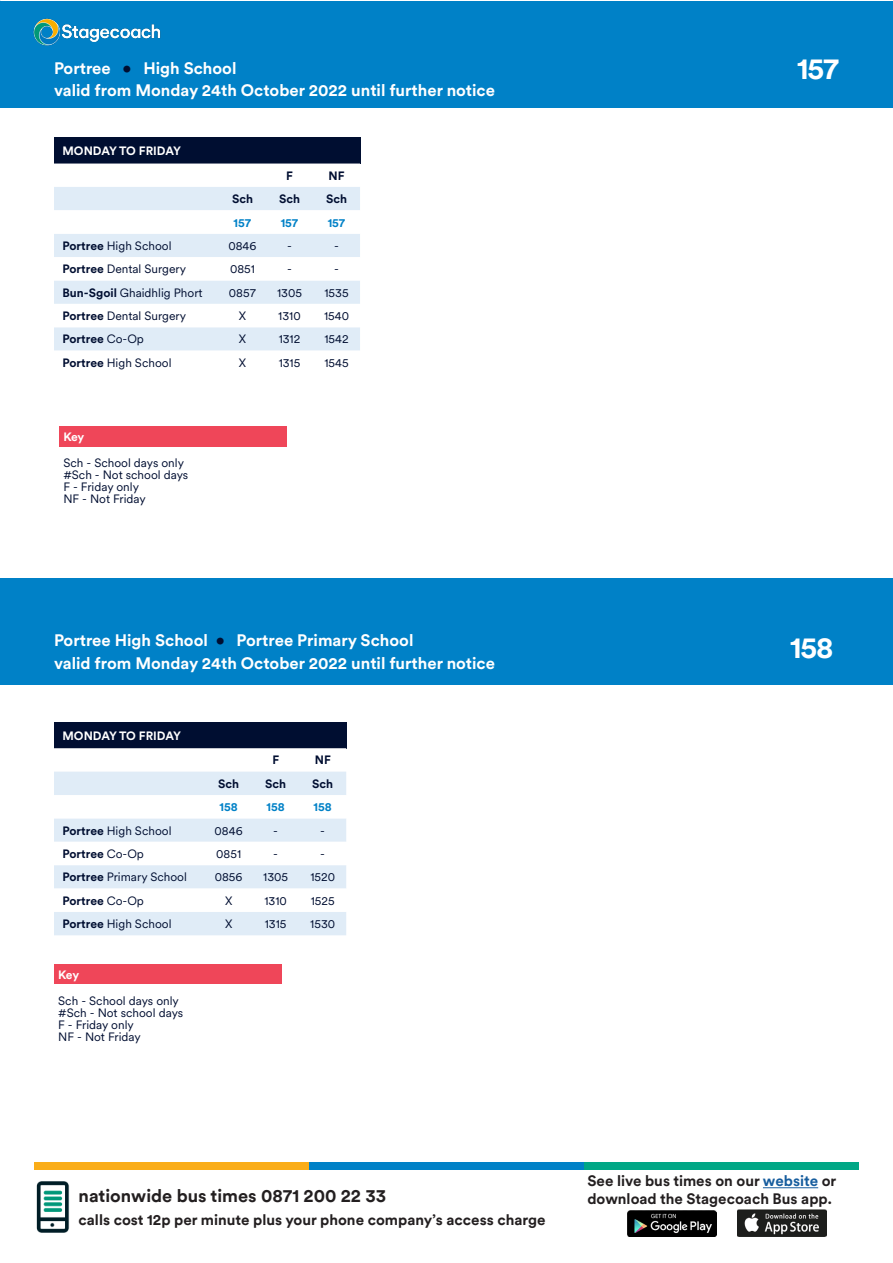
<style>
.page{position:relative;width:893px;height:1263px;background:#fff}
.page>*{position:absolute;margin:0;border:0;box-sizing:border-box;transform-origin:0 0}
.t1{font:700 30px "Stagecoach Circular";letter-spacing:-.04em;color:#fff}
.BODY{font:700 18px "Stagecoach Circular TT";color:#231f20}
.t2{font:700 16.5px "Stagecoach Circular";color:#fff}
.t3{font:700 15px "Stagecoach Circular";color:#231f20}
.BODY-2{font:700 15px "Stagecoach Circular TT";color:#231f20}
.t4{font:12px "Stagecoach Circular";color:#000e31}
.t5{font:700 12px "Stagecoach Circular";color:#000e31}
.t6{font:700 12px "Stagecoach Circular";color:#fff}
.t7{font:700 12px "Stagecoach Circular";color:#0081c7}
.t8{font:700 12px "Stagecoach Circular";letter-spacing:-.02em;color:#fff}
.s1{color:#000e31}
.s2{font-weight:700}
.s3{font-weight:400}
.s4{color:#175d9e}
</style>
<div class="page">
<div style="left:0;top:1px;width:893px;height:106px;background:#0081c7"></div>
<div style="left:34px;top:1162px;width:275px;height:8px;background:#faad19"></div>
<div style="left:309px;top:1162px;width:275px;height:8px;background:#0081c7"></div>
<div style="left:584px;top:1162px;width:275px;height:8px;background:#00a786"></div>
<img style="left:737px;top:1210px;width:89px;height:26px">
<img style="left:628px;top:1210px;width:88px;height:26px">
<img style="left:36px;top:1181px;width:34px;height:52px">
<img style="left:33px;top:18px;width:128px;height:28px">
<hr style="left:763px;top:1187px;width:55px;height:1px;background:#175d9e">
<div style="left:54px;top:138px;width:306px;height:26px;background:#000e31"></div>
<div style="left:54px;top:187px;width:306px;height:70px;background:#e0ecf7"></div>
<svg style="left:54px;top:210px;width:306px;height:24px"></svg>
<svg style="left:54px;top:281px;width:306px;height:70px"></svg>
<div style="left:59px;top:426px;width:228px;height:21px;background:#ef4659"></div>
<div style="left:0;top:578px;width:893px;height:107px;background:#0081c7"></div>
<div style="left:54px;top:722px;width:292px;height:26px;background:#000e31"></div>
<svg style="left:54px;top:748px;width:292px;height:24px"></svg>
<div style="left:54px;top:772px;width:292px;height:163px;background:#e0ecf7"></div>
<svg style="left:54px;top:795px;width:292px;height:23px"></svg>
<svg style="left:54px;top:842px;width:292px;height:70px"></svg>
<div style="left:54px;top:964px;width:228px;height:20px;background:#ef4659"></div>
<p class="t2" style="left:54px;top:56px;width:184px">Portree <span class="s1">•</span> High School</p>
<p class="t2" style="left:54px;top:79px;width:443px">valid from Monday 24th October 2022 until further notice</p>
<p class="t6" style="left:63px;top:143px;width:120px">MONDAY TO FRIDAY</p>
<p class="t5" style="left:286px;top:167px;width:8px">F</p>
<p class="t5" style="left:329px;top:167px;width:18px">NF</p>
<p class="t5" style="left:232px;top:191px;width:22px">Sch</p>
<p class="t5" style="left:279px;top:191px;width:22px">Sch</p>
<p class="t5" style="left:326px;top:191px;width:22px">Sch</p>
<p class="t7" style="left:234px;top:214px;width:19px">157</p>
<p class="t7" style="left:281px;top:214px;width:19px">157</p>
<p class="t7" style="left:328px;top:214px;width:19px">157</p>
<p class="t4" style="left:63px;top:238px;width:111px"><span class="s2">Portree</span> High School</p>
<p class="t4" style="left:228px;top:238px;width:30px">0846</p>
<p class="t4" style="left:287px;top:238px;width:6px">-</p>
<p class="t4" style="left:334px;top:238px;width:6px">-</p>
<p class="t4" style="left:63px;top:261px;width:125px"><span class="s2">Portree</span> Dental Surgery</p>
<p class="t4" style="left:230px;top:261px;width:26px">0851</p>
<p class="t4" style="left:287px;top:261px;width:6px">-</p>
<p class="t4" style="left:334px;top:261px;width:6px">-</p>
<p class="t4" style="left:63px;top:284px;width:142px"><span class="s2">Bun-Sgoil</span> Ghaidhlig Phort</p>
<p class="t4" style="left:229px;top:284px;width:29px">0857</p>
<p class="t4" style="left:277px;top:284px;width:26px">1305</p>
<p class="t4" style="left:324px;top:284px;width:26px">1535</p>
<p class="t4" style="left:63px;top:308px;width:125px"><span class="s2">Portree</span> Dental Surgery</p>
<p class="t4" style="left:239px;top:308px;width:9px">X</p>
<p class="t4" style="left:278px;top:308px;width:24px">1310</p>
<p class="t4" style="left:324px;top:308px;width:27px">1540</p>
<p class="t5" style="left:63px;top:331px;width:83px">Portree <span class="s3">Co-Op</span></p>
<p class="t4" style="left:239px;top:331px;width:9px">X</p>
<p class="t4" style="left:279px;top:331px;width:23px">1312</p>
<p class="t4" style="left:324px;top:331px;width:26px">1542</p>
<p class="t4" style="left:63px;top:355px;width:111px"><span class="s2">Portree</span> High School</p>
<p class="t4" style="left:239px;top:355px;width:9px">X</p>
<p class="t4" style="left:279px;top:355px;width:23px">1315</p>
<p class="t4" style="left:324px;top:355px;width:26px">1545</p>
<p class="t8" style="left:63px;top:428px;width:23px">Key</p>
<p class="t4" style="left:63px;top:455px;width:122px">Sch - School days only</p>
<p class="t4" style="left:63px;top:467px;width:126px">#Sch - Not school days</p>
<p class="t4" style="left:63px;top:479px;width:77px">F - Friday only</p>
<p class="t4" style="left:63px;top:491px;width:84px">NF - Not Friday</p>
<p class="t2" style="left:54px;top:629px;width:361px">Portree High School <span class="s1">•</span> Portree Primary School</p>
<p class="t2" style="left:54px;top:651px;width:443px">valid from Monday 24th October 2022 until further notice</p>
<p class="t6" style="left:63px;top:727px;width:120px">MONDAY TO FRIDAY</p>
<p class="t5" style="left:272px;top:752px;width:8px">F</p>
<p class="t5" style="left:315px;top:752px;width:18px">NF</p>
<p class="t5" style="left:218px;top:775px;width:22px">Sch</p>
<p class="t5" style="left:265px;top:775px;width:22px">Sch</p>
<p class="t5" style="left:312px;top:775px;width:22px">Sch</p>
<p class="t7" style="left:220px;top:799px;width:20px">158</p>
<p class="t7" style="left:267px;top:799px;width:20px">158</p>
<p class="t7" style="left:314px;top:799px;width:20px">158</p>
<p class="t4" style="left:63px;top:822px;width:111px"><span class="s2">Portree</span> High School</p>
<p class="t4" style="left:215px;top:822px;width:30px">0846</p>
<p class="t4" style="left:273px;top:822px;width:6px">-</p>
<p class="t4" style="left:320px;top:822px;width:6px">-</p>
<p class="t5" style="left:63px;top:845px;width:83px">Portree <span class="s3">Co-Op</span></p>
<p class="t4" style="left:216px;top:846px;width:26px">0851</p>
<p class="t4" style="left:273px;top:846px;width:6px">-</p>
<p class="t4" style="left:320px;top:846px;width:6px">-</p>
<p class="t4" style="left:63px;top:869px;width:126px"><span class="s2">Portree</span> Primary School</p>
<p class="t4" style="left:215px;top:869px;width:29px">0856</p>
<p class="t4" style="left:263px;top:869px;width:26px">1305</p>
<p class="t4" style="left:310px;top:869px;width:26px">1520</p>
<p class="t5" style="left:63px;top:892px;width:83px">Portree <span class="s3">Co-Op</span></p>
<p class="t4" style="left:225px;top:892px;width:9px">X</p>
<p class="t4" style="left:264px;top:892px;width:24px">1310</p>
<p class="t4" style="left:311px;top:892px;width:25px">1525</p>
<p class="t4" style="left:63px;top:916px;width:111px"><span class="s2">Portree</span> High School</p>
<p class="t4" style="left:225px;top:916px;width:9px">X</p>
<p class="t4" style="left:265px;top:916px;width:23px">1315</p>
<p class="t4" style="left:310px;top:916px;width:26px">1530</p>
<p class="t8" style="left:58px;top:966px;width:23px">Key</p>
<p class="t4" style="left:58px;top:992px;width:122px">Sch - School days only</p>
<p class="t4" style="left:58px;top:1004px;width:126px">#Sch - Not school days</p>
<p class="t4" style="left:58px;top:1016px;width:77px">F - Friday only</p>
<p class="t4" style="left:58px;top:1028px;width:84px">NF - Not Friday</p>
<p class="t1" style="left:797px;top:48px;width:43px">157</p>
<p class="t1" style="left:790px;top:627px;width:45px">158</p>
<p class="BODY" style="left:79px;top:1183px;width:309px">nationwide bus times 0871 200 22 33</p>
<p class="BODY-2" style="left:79px;top:1209px;width:469px">calls cost 12p per minute plus your phone company’s access charge</p>
<p class="t3" style="left:587px;top:1171px;width:251px">See live bus times on our <span class="s4">website</span> or</p>
<p class="t3" style="left:587px;top:1189px;width:246px">download the Stagecoach Bus app.</p>
</div>
